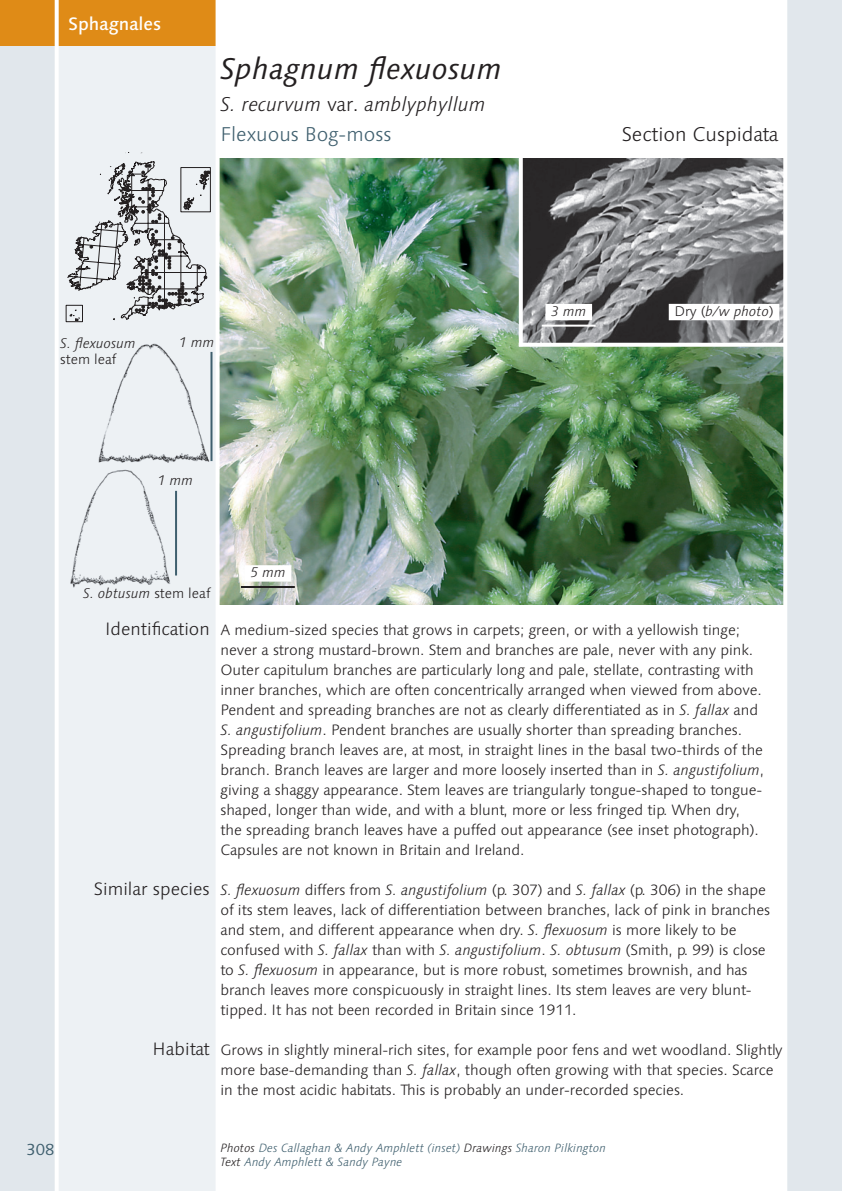
<style>
.page{position:relative;width:842px;height:1191px;background:#fff}
.page>*{position:absolute;margin:0;border:0;box-sizing:border-box;transform-origin:0 0}
.Title_1_Moss_Species{font:italic 30px "Linotype Syntax";letter-spacing:.01em;color:#231f20}
.Title_2_Moss_Syn_Nam{font:italic 300 20px "Linotype Syntax";color:#231f20}
.Title_3a_Sphagnum_En{font:300 20px "Linotype Syntax";color:#3f5f6e}
.Title_3a_Sphagnum_En-2{font:300 20px "Linotype Syntax";color:#231f20}
.Account_subheads_rig{font:300 18px "Linotype Syntax";color:#231f20}
.Title_4_Order_Name{font:500 18px "Linotype Syntax";color:#fff}
.t1{font:16px "Linotype Syntax";color:#3f5f6e}
.Text_Body{font:300 15px/20px "Linotype Syntax";letter-spacing:-.005em;color:#231f20}
.Drawing_Annotation{font:italic 300 14px/16px "Linotype Syntax";color:#231f20}
.Photo_Annotation_Wit{font:italic 300 14px "Linotype Syntax";color:#231f20}
.Photo_Scale_Bar_With{font:italic 300 14px "Linotype Syntax";color:#231f20}
.Drawing_Scale_Bar{font:italic 300 14px "Linotype Syntax";color:#231f20}
.Text_Credits{font:italic 300 12px/14px "Linotype Syntax";color:#3f5f6e}
.s1{font-style:normal}
.s2{font-style:italic}
.s3{color:#231f20}
</style>
<div class="page">
<img style="left:220px;top:159px;width:563px;height:445px">
<hr style="left:241px;top:586px;width:54px;height:2px;background:#231f20">
<div style="left:245px;top:565px;width:46px;height:16px;background:#fff"></div>
<img style="left:523px;top:159px;width:260px;height:184px">
<hr style="left:542px;top:325px;width:54px;height:2px;background:#fff">
<div style="left:545px;top:304px;width:47px;height:16px;background:#fff"></div>
<div style="left:669px;top:304px;width:110px;height:16px;background:#fff"></div>
<svg style="left:519px;top:343px;width:264px;height:4px"></svg>
<svg style="left:519px;top:158px;width:4px;height:188px"></svg>
<div style="left:0;top:0;width:218px;height:1191px;background:#edf1f4"></div>
<div style="left:0;top:0;width:57px;height:1191px;background:#e1e7ec"></div>
<div style="left:785px;top:0;width:57px;height:1191px;background:#e1e7ec"></div>
<svg style="left:66px;top:152px;width:144px;height:170px"></svg>
<div style="left:0;top:0;width:218px;height:45px;background:#df8b17"></div>
<hr style="left:55px;top:0;width:4px;height:1191px;background:#fff">
<img style="left:98px;top:343px;width:115px;height:119px">
<hr style="left:210px;top:352px;width:2px;height:109px;background:#3f5f6e">
<img style="left:70px;top:462px;width:108px;height:126px">
<hr style="left:175px;top:491px;width:2px;height:84px;background:#3f5f6e">
<hr style="left:216px;top:0;width:4px;height:1191px;background:#fff">
<hr style="left:783px;top:0;width:4px;height:1191px;background:#fff">
<p class="Title_4_Order_Name" style="left:68px;top:13px;width:95px">Sphagnales</p>
<p class="Title_1_Moss_Species" style="left:220px;top:51px;width:283px">Sphagnum flexuosum</p>
<p class="Title_2_Moss_Syn_Nam" style="left:220px;top:92px;width:267px">S. recurvum <span class="s1">var.</span> amblyphyllum</p>
<p class="Title_3a_Sphagnum_En" style="left:220px;top:122px;width:173px">Flexuous Bog-moss</p>
<p class="Title_3a_Sphagnum_En-2" style="left:622px;top:122px;width:158px">Section Cuspidata</p>
<p class="Photo_Scale_Bar_With" style="left:551px;top:303px;width:37px">3 mm</p>
<p class="Photo_Annotation_Wit" style="left:674px;top:303px;width:101px"><span class="s1">Dry (</span>b/w photo<span class="s1">)</span></p>
<p class="Drawing_Annotation" style="left:60px;top:335px;width:77px">S. flexuosum <span class="s1">stem leaf</span></p>
<p class="Drawing_Scale_Bar" style="left:179px;top:334px;width:37px">1 mm</p>
<p class="Drawing_Scale_Bar" style="left:158px;top:471px;width:37px">1 mm</p>
<p class="t1" style="left:26px;top:1139px;width:30px">308</p>
<p class="Drawing_Annotation" style="left:83px;top:585px;width:129px">S. obtusum <span class="s1">stem leaf</span></p>
<p class="Account_subheads_rig" style="left:105px;top:618px;width:106px">Identification</p>
<p class="Account_subheads_rig" style="left:94px;top:878px;width:117px">Similar species</p>
<p class="Account_subheads_rig" style="left:153px;top:1038px;width:59px">Habitat</p>
<p class="Photo_Scale_Bar_With" style="left:250px;top:564px;width:37px">5 mm</p>
<p class="Text_Body" style="left:220px;top:620px;width:545px">A medium-sized species that grows in carpets; green, or with a yellowish tinge; never a strong mustard-brown. Stem and branches are pale, never with any pink.<br>Outer capitulum branches are particularly long and pale, stellate, contrasting with inner branches, which are often concentrically arranged when viewed from above.<br>Pendent and spreading branches are not as clearly differentiated as in <span class="s2">S. fallax</span> and <span class="s2">S. angustifolium</span>. Pendent branches are usually shorter than spreading branches.<br>Spreading branch leaves are, at most, in straight lines in the basal two-thirds of the branch. Branch leaves are larger and more loosely inserted than in <span class="s2">S. angustifolium</span>, giving a shaggy appearance. Stem leaves are triangularly tongue-shaped to tongue&shy;shaped, longer than wide, and with a blunt, more or less fringed tip. When dry, the spreading branch leaves have a puffed out appearance (see inset photograph).<br>Capsules are not known in Britain and Ireland.</p>
<p class="Text_Body" style="left:220px;top:880px;width:551px"><span class="s2">S. flexuosum</span> differs from <span class="s2">S. angustifolium</span> (p. 307) and <span class="s2">S. fallax</span> (p. 306) in the shape of its stem leaves, lack of differentiation between branches, lack of pink in branches and stem, and different appearance when dry. <span class="s2">S. flexuosum</span> is more likely to be confused with <span class="s2">S. fallax</span> than with <span class="s2">S. angustifolium</span>. <span class="s2">S. obtusum</span> (Smith, p. 99) is close to <span class="s2">S. flexuosum</span> in appearance, but is more robust, sometimes brownish, and has branch leaves more conspicuously in straight lines. Its stem leaves are very blunt&shy;tipped. It has not been recorded in Britain since 1911.</p>
<p class="Text_Body" style="left:220px;top:1040px;width:563px">Grows in slightly mineral-rich sites, for example poor fens and wet woodland. Slightly more base-demanding than <span class="s2">S. fallax</span>, though often growing with that species. Scarce in the most acidic habitats. This is probably an under-recorded species.</p>
<p class="Text_Credits" style="left:220px;top:1140px;width:387px"><span class="s3">Photos</span> Des Callaghan &amp; Andy Amphlett (inset) <span class="s3">Drawings</span> Sharon Pilkington<br><span class="s3">Text</span> Andy Amphlett &amp; Sandy Payne</p>
</div>
